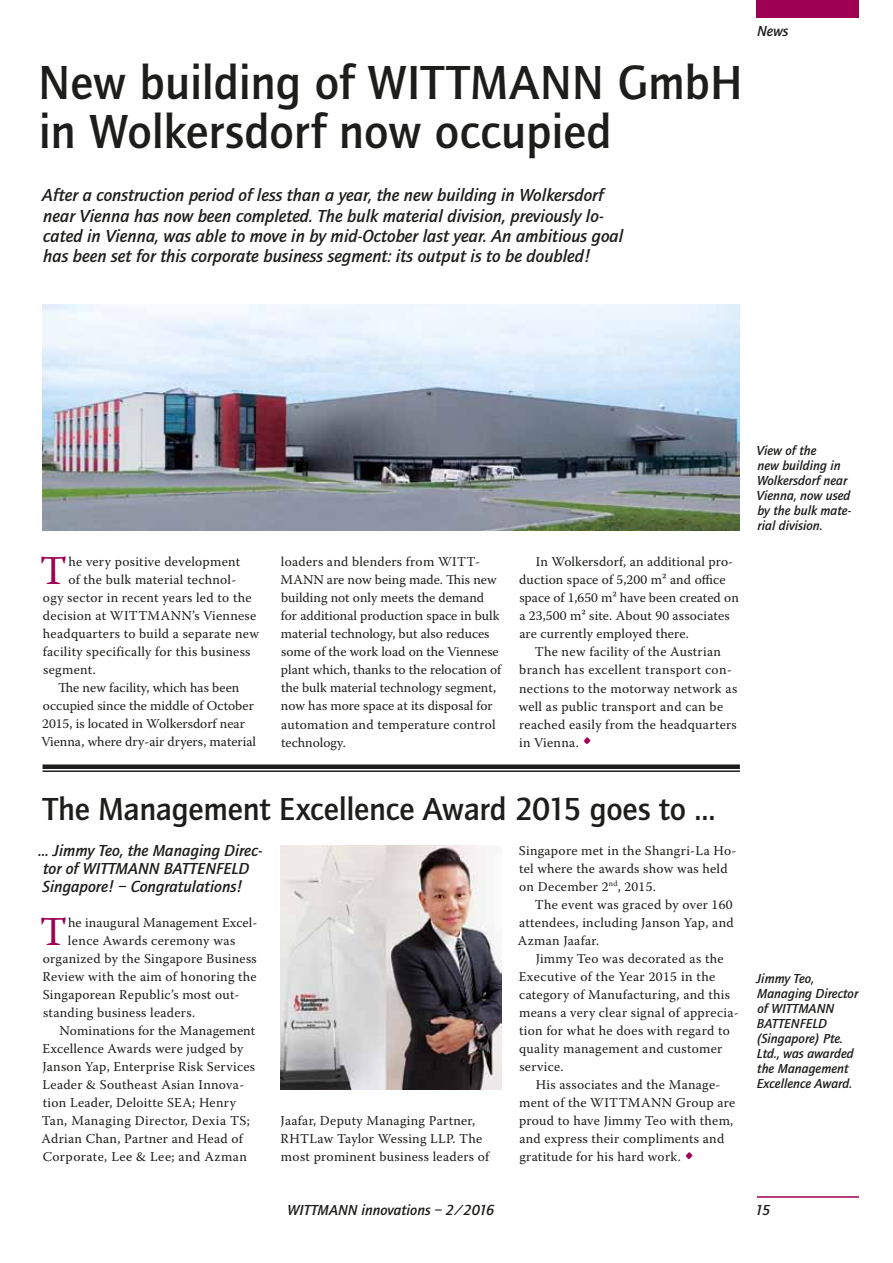
<style>
.page{position:relative;width:893px;height:1263px;background:#fff}
.page>*{position:absolute;margin:0;border:0;box-sizing:border-box;transform-origin:0 0}
.t1{font:500 49.5px/49.5px "Quay Sans";letter-spacing:-.005em;color:#1d1d1b}
.t2{font:40.8px "Warnock Pro";color:#9e0054}
.t3{font:500 33px "Quay Sans";letter-spacing:-.01em;color:#1d1d1b}
.t4{font:italic 500 18px/20.2px "Quay Sans";color:#1d1d1b}
.t5{font:italic 500 16.5px/18px "Quay Sans";color:#1d1d1b}
.t6{font:italic 500 15px "Quay Sans";color:#1d1d1b}
.t7{font:13.5px/18px "Warnock Pro";letter-spacing:.02em;color:#1d1d1b}
.t8{font:13.5px/18px "Warnock Pro";color:#1d1d1b}
.t9{font:italic 500 13.5px/15px "Quay Sans";color:#1d1d1b}
.s1{font-size:24px;color:#9e0054}
</style>
<div class="page">
<div style="left:757px;top:0;width:102px;height:18px;background:#9e0054"></div>
<hr style="left:757px;top:1196px;width:102px;height:2px;background:#9e0054">
<img style="left:43px;top:305px;width:697px;height:225px">
<div style="left:43px;top:764px;width:697px;height:5px;background:#1d1d1b"></div>
<hr style="left:43px;top:770px;width:697px;height:2px;background:#1d1d1b">
<img style="left:281px;top:845px;width:221px;height:244px">
<h1 class="t1" style="left:38px;top:58px;width:706px">New building of WITTMANN GmbH in Wolkersdorf now occupied</h1>
<p class="t4" style="left:42px;top:185px;width:583px">After a construction period of less than a year, the new building in Wolkersdorf near Vienna has now been completed. The bulk material division, previously lo&shy;cated in Vienna, was able to move in by mid-October last year. An ambitious goal has been set for this corporate business segment: its output is to be doubled!</p>
<p class="t6" style="left:757px;top:22px;width:33px">News</p>
<h2 class="t2" style="left:40px;top:546px;width:29px">T</h2>
<p class="t7" style="left:68px;top:553px;width:173px">he very positive development</p>
<p class="t7" style="left:68px;top:571px;width:169px">of the bulk material technol-</p>
<p class="t7" style="left:43px;top:589px;width:210px">ogy sector in recent years led to the</p>
<p class="t7" style="left:43px;top:607px;width:215px">decision at WITTMANN’s Viennese</p>
<p class="t7" style="left:43px;top:625px;width:218px">headquarters to build a separate new</p>
<p class="t7" style="left:43px;top:643px;width:209px">facility specifically for this business</p>
<p class="t7" style="left:43px;top:661px;width:54px">segment.</p>
<p class="t8" style="left:58px;top:679px;width:183px">The new facility, which has been</p>
<p class="t8" style="left:43px;top:697px;width:212px">occupied since the middle of October</p>
<p class="t8" style="left:42px;top:715px;width:204px">2015, is located in Wolkersdorf near</p>
<p class="t8" style="left:41px;top:733px;width:216px">Vienna, where dry-air dryers, material</p>
<p class="t8" style="left:280px;top:553px;width:222px">loaders and blenders from WITT-MANN are now being made. This new building not only meets the demand for additional production space in bulk material technology, but also reduces some of the work load on the Viennese plant which, thanks to the relocation of the bulk material technology segment, now has more space at its disposal for automation and temperature control technology.</p>
<p class="t7" style="left:519px;top:553px;width:221px;text-indent:17px">In Wolkersdorf, an additional pro&shy;duction space of 5,200 m² and office space of 1,650 m² have been created on a 23,500 m² site. About 90 associates are currently employed there.</p>
<p class="t7" style="left:519px;top:643px;width:220px;text-indent:16px">The new facility of the Austrian branch has excellent transport con&shy;nections to the motorway network as well as public transport and can be reached easily from the headquarters in Vienna. <span class="s1">•</span></p>
<p class="t9" style="left:757px;top:443px;width:96px">View of the<br>new building in<br>Wolkersdorf near<br>Vienna, now used by the bulk mate&shy;rial division.</p>
<h3 class="t3" style="left:43px;top:790px;width:674px">The Management Excellence Award 2015 goes to …</h3>
<p class="t5" style="left:39px;top:842px;width:225px">… Jimmy Teo, the Managing Direc&shy;tor of WITTMANN BATTENFELD<br>Singapore! – Congratulations!</p>
<h2 class="t2" style="left:40px;top:907px;width:29px">T</h2>
<p class="t7" style="left:68px;top:913px;width:191px">he inaugural Management Excel-</p>
<p class="t7" style="left:68px;top:931px;width:169px">lence Awards ceremony was</p>
<p class="t7" style="left:43px;top:949px;width:215px">organized by the Singapore Business</p>
<p class="t7" style="left:42px;top:967px;width:216px">Review with the aim of honoring the</p>
<p class="t7" style="left:43px;top:985px;width:198px">Singaporean Republic’s most out-</p>
<p class="t7" style="left:43px;top:1003px;width:154px">standing business leaders.</p>
<p class="t7" style="left:59px;top:1021px;width:197px">Nominations for the Management</p>
<p class="t7" style="left:42px;top:1039px;width:202px">Excellence Awards were judged by</p>
<p class="t7" style="left:42px;top:1057px;width:214px">Janson Yap, Enterprise Risk Services</p>
<p class="t7" style="left:43px;top:1075px;width:203px">Leader &amp; Southeast Asian Innova-</p>
<p class="t7" style="left:43px;top:1093px;width:194px">tion Leader, Deloitte SEA; Henry</p>
<p class="t7" style="left:42px;top:1111px;width:210px">Tan, Managing Director, Dexia TS;</p>
<p class="t7" style="left:41px;top:1129px;width:203px">Adrian Chan, Partner and Head of</p>
<p class="t7" style="left:43px;top:1147px;width:206px">Corporate, Lee &amp; Lee; and Azman</p>
<p class="t7" style="left:281px;top:1111px;width:210px">Jaafar, Deputy Managing Partner,<br>RHTLaw Taylor Wessing LLP. The most prominent business leaders of</p>
<p class="t7" style="left:519px;top:841px;width:219px">Singapore met in the Shangri-La Ho&shy;tel where the awards show was held on December 2<sup>nd</sup>, 2015.</p>
<p class="t7" style="left:518px;top:895px;width:218px;text-align:justify;text-indent:17px">The event was graced by over 160 attendees, including Janson Yap, and Azman Jaafar.</p>
<p class="t7" style="left:519px;top:949px;width:222px;text-indent:17px">Jimmy Teo was decorated as the<br>Executive of the Year 2015 in the category of Manufacturing, and this means a very clear signal of apprecia&shy;tion for what he does with regard to quality management and customer service.</p>
<p class="t7" style="left:519px;top:1075px;width:218px;text-indent:17px">His associates and the Manage&shy;ment of the WITTMANN Group are proud to have Jimmy Teo with them, and express their compliments and gratitude for his hard work. <span class="s1">•</span></p>
<p class="t9" style="left:756px;top:971px;width:103px">Jimmy Teo,<br>Managing Director of WITTMANN<br>BATTENFELD (Singapore) Pte.<br>Ltd., was awarded the Management<br>Excellence Award.</p>
<p class="t6" style="left:288px;top:1201px;width:208px">WITTMANN innovations – 2/2016</p>
<p class="t6" style="left:755px;top:1201px;width:17px">15</p>
</div>
